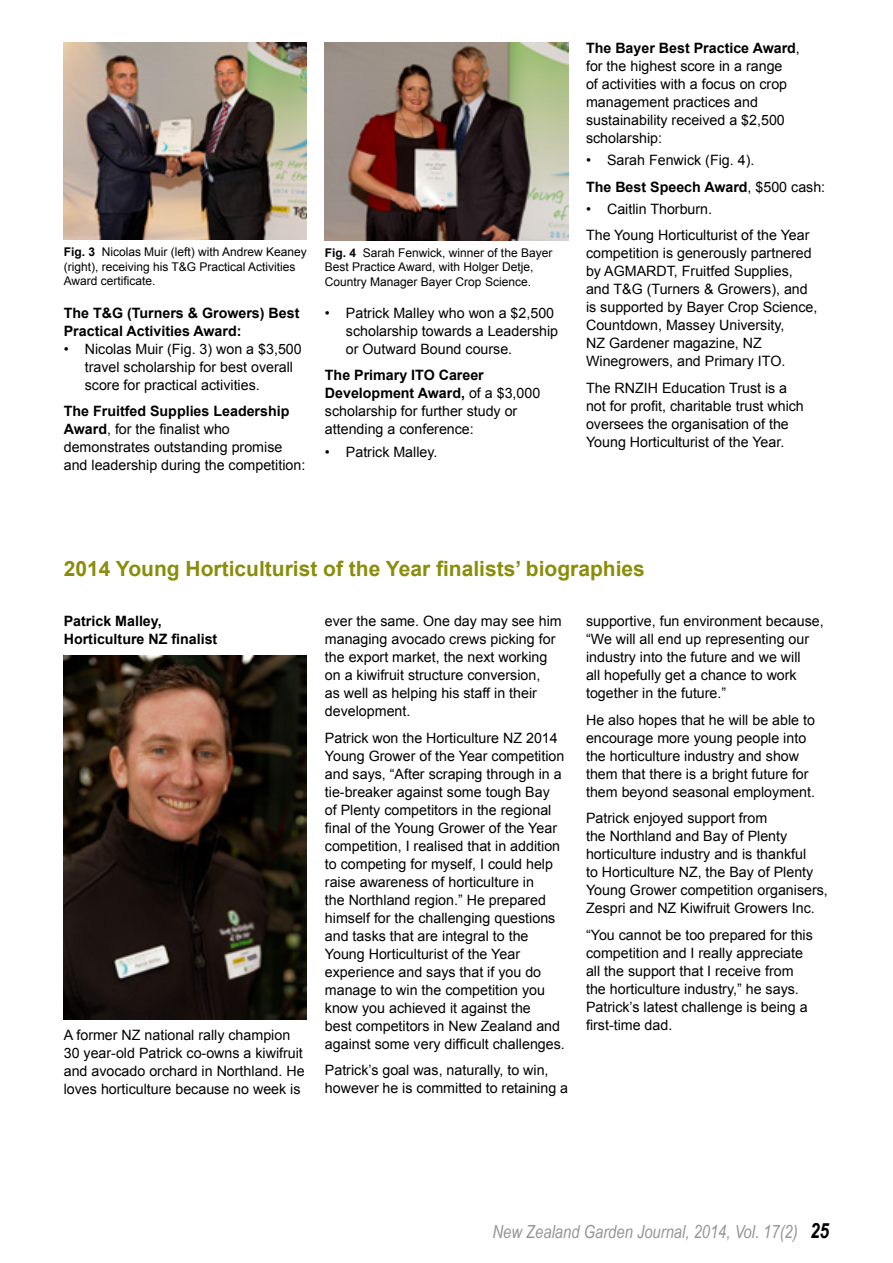
<style>
.page{position:relative;width:893px;height:1263px;background:#fff}
.page>*{position:absolute;margin:0;border:0;box-sizing:border-box;transform-origin:0 0}
.t1{font:700 21px "Arial";color:#8a8d09}
.t2{font:italic 18px "Arial Narrow";color:#939598}
.t3{font:14.25px/18px "Arial";color:#000}
.t4{font:700 14.25px/18px "Arial";color:#000}
.t5{font:12px/14.4px "Arial";color:#000}
.s1{font-weight:700}
.s2{font-weight:700;font-size:21px;color:#000}
</style>
<div class="page">
<img style="left:64px;top:43px;width:243px;height:197px">
<img style="left:325px;top:43px;width:243px;height:197px">
<img style="left:64px;top:655px;width:243px;height:364px">
<p class="t5" style="left:64px;top:245px;width:245px"><span class="s1">Fig. 3</span> Nicolas Muir (left) with Andrew Keaney (right), receiving his T&amp;G Practical Activities<br>Award certificate.</p>
<p class="t5" style="left:325px;top:245px;width:229px"><span class="s1">Fig. 4</span> Sarah Fenwick, winner of the Bayer<br>Best Practice Award, with Holger Detje,<br>Country Manager Bayer Crop Science.</p>
<p class="t4" style="left:64px;top:304px;width:237px">The T&amp;G (Turners &amp; Growers) Best<br>Practical Activities Award:</p>
<p class="t3" style="left:85px;top:340px;width:218px;text-indent:-21px">• Nicolas Muir (Fig. 3) won a $3,500 travel scholarship for best overall score for practical activities.</p>
<p class="t3" style="left:64px;top:402px;width:243px"><span class="s1">The Fruitfed Supplies Leadership Award</span>, for the finalist who demonstrates outstanding promise and leadership during the competition:</p>
<p class="t3" style="left:346px;top:304px;width:214px;text-indent:-21px">• Patrick Malley who won a $2,500 scholarship towards a Leadership or Outward Bound course.</p>
<p class="t3" style="left:325px;top:366px;width:217px"><span class="s1">The Primary ITO Career<br>Development Award,</span> of a $3,000 scholarship for further study or attending a conference:</p>
<p class="t3" style="left:325px;top:443px;width:114px">• Patrick Malley.</p>
<p class="t3" style="left:586px;top:39px;width:215px"><span class="s1">The Bayer Best Practice Award</span>, for the highest score in a range<br>of activities with a focus on crop management practices and sustainability received a $2,500 scholarship:</p>
<p class="t3" style="left:586px;top:147px;width:241px;line-height:26.5px">• Sarah Fenwick (Fig. 4).<br><span class="s1">The Best Speech Award</span>, $500 cash:</p>
<p class="t3" style="left:586px;top:196px;width:225px;line-height:26.5px">• Caitlin Thorburn.<br>The Young Horticulturist of the Year</p>
<p class="t3" style="left:586px;top:245px;width:233px">competition is generously partnered by AGMARDT, Fruitfed Supplies, and T&amp;G (Turners &amp; Growers), and is supported by Bayer Crop Science,<br>Countdown, Massey University,<br>NZ Gardener magazine, NZ<br>Winegrowers, and Primary ITO.</p>
<p class="t3" style="left:586px;top:379px;width:219px">The RNZIH Education Trust is a not for profit, charitable trust which oversees the organisation of the Young Horticulturist of the Year.</p>
<h1 class="t1" style="left:64px;top:555px;width:583px">2014 Young Horticulturist of the Year finalists’ biographies</h1>
<p class="t4" style="left:64px;top:613px;width:155px">Patrick Malley,<br>Horticulture NZ finalist</p>
<p class="t3" style="left:586px;top:612px;width:239px">supportive, fun environment because, “We will all end up representing our industry into the future and we will<br>all hopefully get a chance to work together in the future.”</p>
<p class="t3" style="left:586px;top:711px;width:230px">He also hopes that he will be able to encourage more young people into the horticulture industry and show them that there is a bright future for them beyond seasonal employment.</p>
<p class="t3" style="left:586px;top:809px;width:243px">Patrick enjoyed support from<br>the Northland and Bay of Plenty horticulture industry and is thankful<br>to Horticulture NZ, the Bay of Plenty Young Grower competition organisers, Zespri and NZ Kiwifruit Growers Inc.</p>
<p class="t3" style="left:586px;top:926px;width:228px">“You cannot be too prepared for this competition and I really appreciate all the support that I receive from the horticulture industry,” he says.<br>Patrick’s latest challenge is being a first-time dad.</p>
<p class="t3" style="left:325px;top:612px;width:238px">ever the same. One day may see him managing avocado crews picking for the export market, the next working on a kiwifruit structure conversion,<br>as well as helping his staff in their development.</p>
<p class="t3" style="left:325px;top:729px;width:241px">Patrick won the Horticulture NZ 2014<br>Young Grower of the Year competition and says, “After scraping through in a tie-breaker against some tough Bay of Plenty competitors in the regional final of the Young Grower of the Year competition, I realised that in addition to competing for myself, I could help raise awareness of horticulture in<br>the Northland region.” He prepared himself for the challenging questions and tasks that are integral to the Young Horticulturist of the Year experience and says that if you do manage to win the competition you know you achieved it against the<br>best competitors in New Zealand and against some very difficult challenges.</p>
<p class="t3" style="left:325px;top:1061px;width:245px">Patrick’s goal was, naturally, to win, however he is committed to retaining a</p>
<p class="t3" style="left:64px;top:1026px;width:242px">A former NZ national rally champion 30 year-old Patrick co-owns a kiwifruit and avocado orchard in Northland. He loves horticulture because no week is</p>
<p class="t2" style="left:493px;top:1219px;width:338px">New Zealand Garden Journal, 2014, Vol. 17(2) <span class="s2">25</span></p>
</div>
